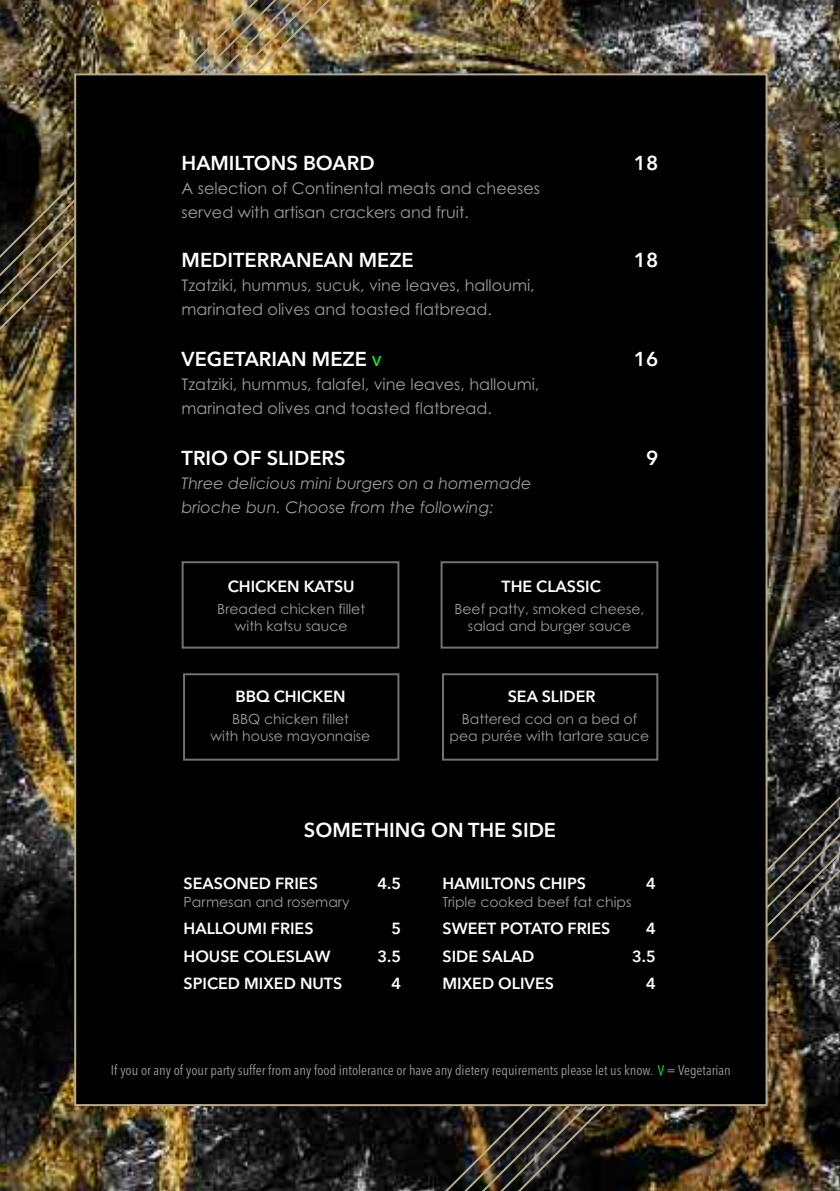
<style>
.page{position:relative;width:840px;height:1191px;background:#fff}
.page>*{position:absolute;margin:0;border:0;box-sizing:border-box;transform-origin:0 0}
.t1{font:600 20px "Avenir Next";color:#fff}
.t2{font:16px/24px "Century Gothic";color:#9e9d9d}
.t3{font:600 16px "Avenir Next";color:#fff}
.t4{font:italic 16px/24px "Century Gothic";color:#9e9d9d}
.t5{font:14px/16.8px "Century Gothic";color:#9e9d9d;text-align:center}
.t6{font:14px "Avenir Next Condensed";color:#9e9d9d}
.s1{font-size:14px;color:#00f930}
.s2{color:#00f930}
</style>
<div class="page">
<img style="left:0;top:0;width:839px;height:1191px">
<img style="left:0;top:0;width:336px;height:362px">
<img style="left:460px;top:736px;width:379px;height:455px">
<div style="left:76px;top:75px;width:689px;height:1029px;background:#000"></div>
<div style="left:181px;top:561px;width:218px;height:87px;border:2px solid #727172"></div>
<div style="left:440px;top:561px;width:218px;height:87px;border:2px solid #727172"></div>
<div style="left:183px;top:673px;width:216px;height:87px;border:2px solid #727172"></div>
<div style="left:441px;top:673px;width:217px;height:87px;border:2px solid #727172"></div>
<p class="t1" style="left:181px;top:145px;width:194px">HAMILTONS BOARD</p>
<p class="t1" style="left:633px;top:145px;width:26px">18</p>
<p class="t2" style="left:181px;top:176px;width:360px">A selection of Continental meats and cheeses served with artisan crackers and fruit.</p>
<p class="t1" style="left:181px;top:243px;width:233px">MEDITERRANEAN MEZE</p>
<p class="t1" style="left:633px;top:243px;width:26px">18</p>
<p class="t2" style="left:181px;top:273px;width:354px">Tzatziki, hummus, sucuk, vine leaves, halloumi, marinated olives and toasted flatbread.</p>
<p class="t1" style="left:181px;top:342px;width:201px">VEGETARIAN MEZE <span class="s1">V</span></p>
<p class="t1" style="left:633px;top:342px;width:26px">16</p>
<p class="t2" style="left:181px;top:372px;width:359px">Tzatziki, hummus, falafel, vine leaves, halloumi, marinated olives and toasted flatbread.</p>
<p class="t1" style="left:181px;top:441px;width:165px">TRIO OF SLIDERS</p>
<p class="t1" style="left:645px;top:441px;width:14px">9</p>
<p class="t4" style="left:181px;top:472px;width:351px">Three delicious mini burgers on a homemade brioche bun. Choose from the following:</p>
<p class="t3" style="left:228px;top:572px;width:128px">CHICKEN KATSU</p>
<p class="t5" style="left:217px;top:600px;width:149px">Breaded chicken fillet with katsu sauce</p>
<p class="t3" style="left:235px;top:683px;width:112px">BBQ CHICKEN</p>
<p class="t5" style="left:210px;top:711px;width:161px">BBQ chicken fillet<br>with house mayonnaise</p>
<p class="t3" style="left:501px;top:572px;width:101px">THE CLASSIC</p>
<p class="t5" style="left:454px;top:600px;width:191px">Beef patty, smoked cheese, salad and burger sauce</p>
<p class="t3" style="left:507px;top:683px;width:89px">SEA SLIDER</p>
<p class="t5" style="left:449px;top:711px;width:201px">Battered cod on a bed of pea purée with tartare sauce</p>
<p class="t1" style="left:304px;top:813px;width:253px">SOMETHING ON THE SIDE</p>
<p class="t3" style="left:183px;top:870px;width:136px">SEASONED FRIES</p>
<p class="t3" style="left:377px;top:870px;width:25px">4.5</p>
<p class="t5" style="left:183px;top:894px;width:167px">Parmesan and rosemary</p>
<p class="t3" style="left:183px;top:915px;width:131px">HALLOUMI FRIES</p>
<p class="t3" style="left:391px;top:915px;width:11px">5</p>
<p class="t3" style="left:183px;top:942px;width:148px">HOUSE COLESLAW</p>
<p class="t3" style="left:377px;top:942px;width:25px">3.5</p>
<p class="t3" style="left:183px;top:969px;width:160px">SPICED MIXED NUTS</p>
<p class="t3" style="left:391px;top:969px;width:11px">4</p>
<p class="t3" style="left:442px;top:870px;width:145px">HAMILTONS CHIPS</p>
<p class="t3" style="left:645px;top:870px;width:11px">4</p>
<p class="t5" style="left:442px;top:894px;width:190px">Triple cooked beef fat chips</p>
<p class="t3" style="left:442px;top:915px;width:169px">SWEET POTATO FRIES</p>
<p class="t3" style="left:645px;top:915px;width:11px">4</p>
<p class="t3" style="left:442px;top:942px;width:93px">SIDE SALAD</p>
<p class="t3" style="left:632px;top:942px;width:25px">3.5</p>
<p class="t3" style="left:442px;top:969px;width:113px">MIXED OLIVES</p>
<p class="t3" style="left:645px;top:969px;width:11px">4</p>
<p class="t6" style="left:111px;top:1058px;width:621px">If you or any of your party suffer from any food intolerance or have any dietery requirements please let us know. <span class="s2">V</span> = Vegetarian</p>
</div>
